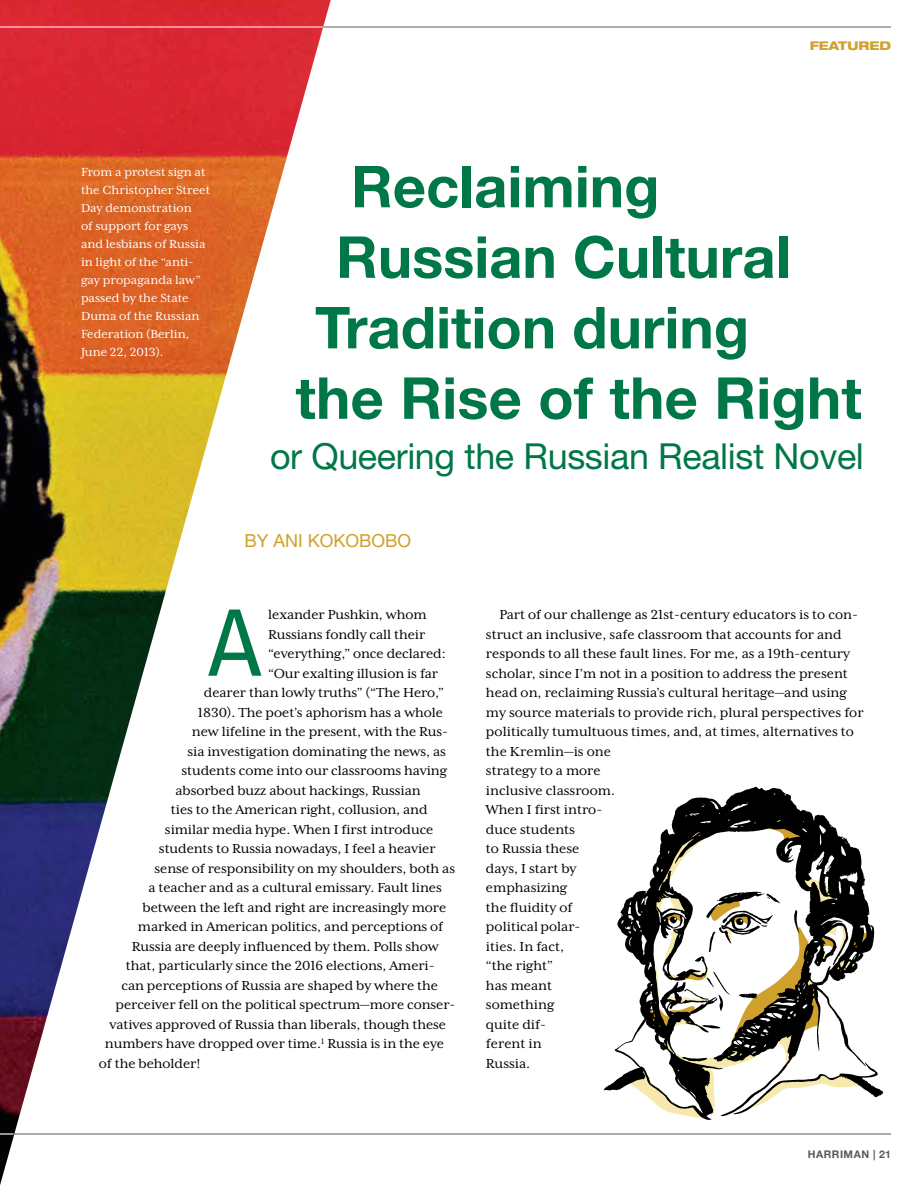
<style>
.page{position:relative;width:918px;height:1188px;background:#fff}
.page>*{position:absolute;margin:0;border:0;box-sizing:border-box;transform-origin:0 0}
.t1{font:700 57.9px "Helvetica Neue";color:#007747}
.t2{font:35.85px "Helvetica Neue";letter-spacing:-.01em;color:#007747}
.t3{font:18px "Helvetica Neue";color:#cfa02b}
.t4{font:15px/19.5px "Mrs Eaves XL Serif OT";letter-spacing:-.005em;color:#000}
.t5{font:13.5px/18px "Mrs Eaves XL Serif OT";color:#fff}
.t6{font:800 expanded 12px "Helvetica Neue";color:#cfa02b}
.t7{font:700 10.5px "Helvetica Neue";letter-spacing:.05em;color:#58595b}
</style>
<div class="page">
<hr style="left:0;top:27px;width:891px;height:1px;background:#58595b">
<img style="left:0;top:0;width:331px;height:1185px">
<hr style="left:0;top:1134px;width:891px;height:1px;background:#58595b">
<svg style="left:0;top:1134px;width:13px;height:1px"></svg>
<hr style="left:0;top:27px;width:323px;height:1px;background:#fff">
<svg style="left:604px;top:787px;width:226px;height:333px"></svg>
<svg style="left:627px;top:824px;width:256px;height:294px"></svg>
<svg style="left:208px;top:610px;width:53px;height:66px"></svg>
<p class="t6" style="left:810px;top:38px;width:83px">FEATURED</p>
<p class="t5" style="left:81px;top:163px;width:131px">From a protest sign at the Christopher Street<br>Day demonstration<br>of support for gays and lesbians of Russia in light of the “anti&shy;gay propaganda law” passed by the State<br>Duma of the Russian<br>Federation (Berlin,<br>June 22, 2013).</p>
<h1 class="t1" style="left:351px;top:141px;width:310px">Reclaiming</h1>
<h1 class="t1" style="left:336px;top:212px;width:456px">Russian Cultural</h1>
<h1 class="t1" style="left:315px;top:282px;width:436px">Tradition during</h1>
<h1 class="t1" style="left:296px;top:353px;width:568px">the Rise of the Right</h1>
<h2 class="t2" style="left:270px;top:435px;width:595px">or Queering the Russian Realist Novel</h2>
<p class="t3" style="left:245px;top:530px;width:168px">BY ANI KOKOBOBO</p>
<p class="t4" style="left:268px;top:605px;width:160px">lexander Pushkin, whom</p>
<p class="t4" style="left:268px;top:625px;width:159px">Russians fondly call their</p>
<p class="t4" style="left:268px;top:644px;width:179px">“everything,” once declared:</p>
<p class="t4" style="left:268px;top:664px;width:171px">“Our exalting illusion is far</p>
<p class="t4" style="left:204px;top:683px;width:241px">dearer than lowly truths” (“The Hero,”</p>
<p class="t4" style="left:198px;top:703px;width:247px">1830). The poet’s aphorism has a whole</p>
<p class="t4" style="left:192px;top:722px;width:258px">new lifeline in the present, with the Rus-</p>
<p class="t4" style="left:187px;top:742px;width:260px">sia investigation dominating the news, as</p>
<p class="t4" style="left:181px;top:761px;width:267px">students come into our classrooms having</p>
<p class="t4" style="left:175px;top:781px;width:247px">absorbed buzz about hackings, Russian</p>
<p class="t4" style="left:171px;top:800px;width:258px">ties to the American right, collusion, and</p>
<p class="t4" style="left:165px;top:820px;width:270px">similar media hype. When I first introduce</p>
<p class="t4" style="left:159px;top:839px;width:278px">students to Russia nowadays, I feel a heavier</p>
<p class="t4" style="left:154px;top:859px;width:302px">sense of responsibility on my shoulders, both as</p>
<p class="t4" style="left:148px;top:878px;width:295px">a teacher and as a cultural emissary. Fault lines</p>
<p class="t4" style="left:142px;top:898px;width:305px">between the left and right are increasingly more</p>
<p class="t4" style="left:138px;top:917px;width:307px">marked in American politics, and perceptions of</p>
<p class="t4" style="left:132px;top:937px;width:308px">Russia are deeply influenced by them. Polls show</p>
<p class="t4" style="left:126px;top:956px;width:310px">that, particularly since the 2016 elections, Ameri-</p>
<p class="t4" style="left:121px;top:976px;width:318px">can perceptions of Russia are shaped by where the</p>
<p class="t4" style="left:115px;top:995px;width:341px">perceiver fell on the political spectrum—more conser-</p>
<p class="t4" style="left:109px;top:1015px;width:338px">vatives approved of Russia than liberals, though these</p>
<p class="t4" style="left:105px;top:1034px;width:341px">numbers have dropped over time.<sup>1</sup> Russia is in the eye</p>
<p class="t4" style="left:99px;top:1054px;width:103px">of the beholder!</p>
<p class="t4" style="left:486px;top:605px;width:379px;text-indent:14px">Part of our challenge as 21st-century educators is to con&shy;struct an inclusive, safe classroom that accounts for and responds to all these fault lines. For me, as a 19th-century scholar, since I’m not in a position to address the present head on, reclaiming Russia’s cultural heritage—and using my source materials to provide rich, plural perspectives for politically tumultuous times, and, at times, alternatives to the Kremlin—is one<br>strategy to a more<br>inclusive classroom.<br>When I first intro-<br>duce students<br>to Russia these<br>days, I start by<br>emphasizing<br>the fluidity of<br>political polar-<br>ities. In fact,<br>“the right”<br>has meant<br>something<br>quite dif-<br>ferent in<br>Russia.</p>
<p class="t7" style="left:808px;top:1146px;width:85px">HARRIMAN | 21</p>
</div>
